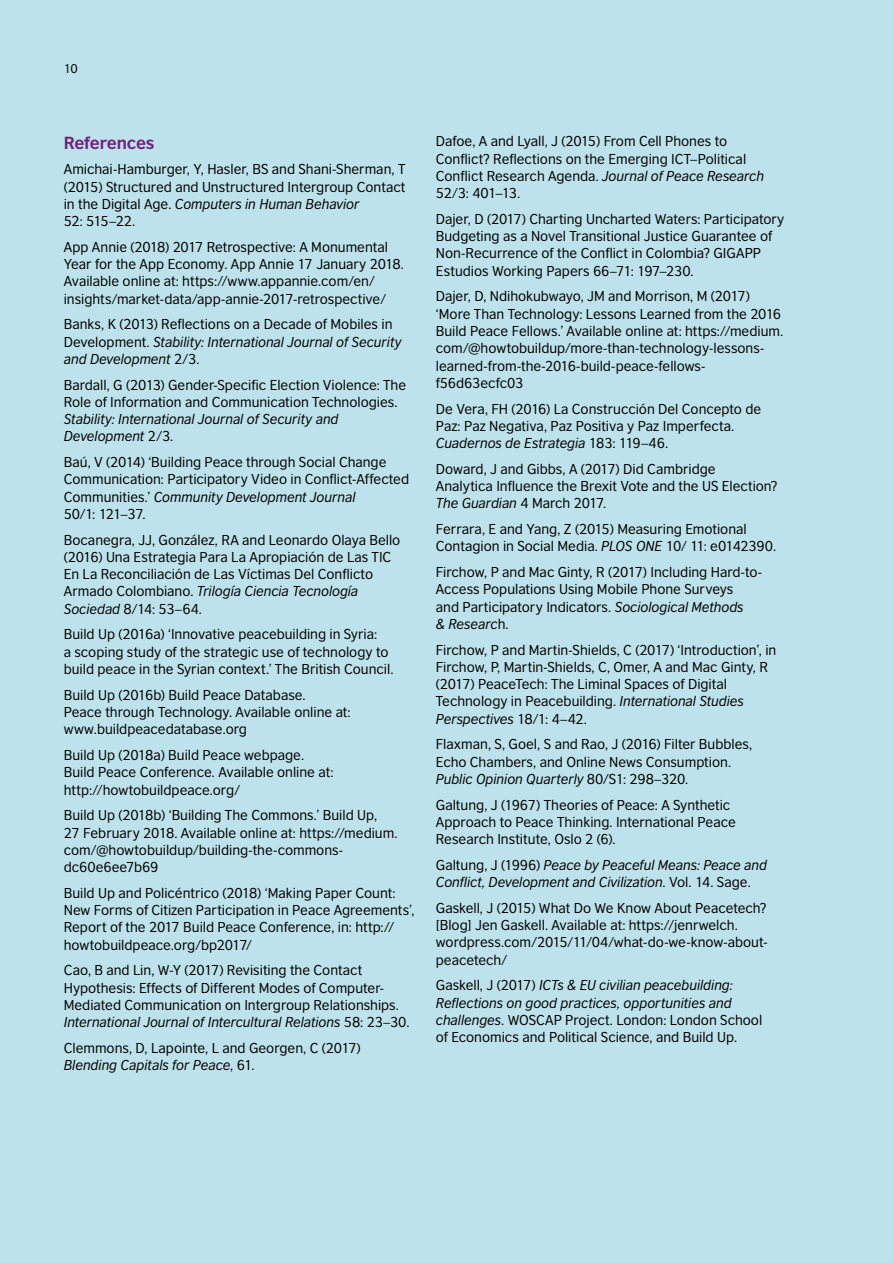
<style>
.page{position:relative;width:893px;height:1263px;background:#bee2eb}
.page>*{position:absolute;margin:0;border:0;box-sizing:border-box;transform-origin:0 0}
.t1{font:700 16.5px "British Council Sans";letter-spacing:-.01em;color:#72207e}
.t2{font:13.5px/17.2px "British Council Sans";color:#000}
.t3{font:italic 13.5px/17.2px "British Council Sans";letter-spacing:-.005em;color:#000}
.t4{font:12px "British Council Sans";color:#000}
.s1{font-style:italic}
.s2{font-style:normal}
</style>
<div class="page">
<p class="t4" style="left:64px;top:58px;width:16px">10</p>
<p class="t1" style="left:64px;top:128px;width:92px">References</p>
<p class="t2" style="left:64px;top:159px;width:343px">Amichai-Hamburger, Y, Hasler, BS and Shani-Sherman, T (2015) Structured and Unstructured Intergroup Contact in the Digital Age. <span class="s1">Computers in Human Behavior<br></span>52: 515–22.</p>
<p class="t2" style="left:64px;top:237px;width:342px">App Annie (2018) 2017 Retrospective: A Monumental Year for the App Economy. App Annie 17 January 2018.<br>Available online at: https://www.appannie.com/en/ insights/market-data/app-annie-2017-retrospective/</p>
<p class="t2" style="left:64px;top:315px;width:339px">Banks, K (2013) Reflections on a Decade of Mobiles in<br>Development. <span class="s1">Stability: International Journal of Security and Development</span> 2/3.</p>
<p class="t2" style="left:64px;top:375px;width:344px">Bardall, G (2013) Gender-Specific Election Violence: The<br>Role of Information and Communication Technologies.</p>
<p class="t3" style="left:64px;top:409px;width:276px">Stability: International Journal of Security and<br>Development <span class="s2">2/3.</span></p>
<p class="t2" style="left:64px;top:452px;width:347px">Baú, V (2014) ‘Building Peace through Social Change Communication: Participatory Video in Conflict-Affected Communities.’ <span class="s1">Community Development Journal<br></span>50/1: 121–37.</p>
<p class="t2" style="left:64px;top:530px;width:338px">Bocanegra, JJ, González, RA and Leonardo Olaya Bello (2016) Una Estrategia Para La Apropiación de Las TIC En La Reconciliación de Las Víctimas Del Conflicto Armado Colombiano. <span class="s1">Trilogía Ciencia Tecnología Sociedad</span> 8/14: 53–64.</p>
<p class="t2" style="left:64px;top:625px;width:331px">Build Up (2016a) ‘Innovative peacebuilding in Syria:<br>a scoping study of the strategic use of technology to build peace in the Syrian context.’ The British Council.</p>
<p class="t2" style="left:64px;top:685px;width:288px">Build Up (2016b) Build Peace Database.<br>Peace through Technology. Available online at: www.buildpeacedatabase.org</p>
<p class="t2" style="left:64px;top:745px;width:271px">Build Up (2018a) Build Peace webpage.<br>Build Peace Conference. Available online at: http://howtobuildpeace.org/</p>
<p class="t2" style="left:64px;top:805px;width:335px">Build Up (2018b) ‘Building The Commons.’ Build Up,<br>27 February 2018. Available online at: https://medium. com/@howtobuildup/building-the-commons&shy;dc60e6ee7b69</p>
<p class="t2" style="left:64px;top:883px;width:352px">Build Up and Policéntrico (2018) ‘Making Paper Count:<br>New Forms of Citizen Participation in Peace Agreements’, Report of the 2017 Build Peace Conference, in: http:// howtobuildpeace.org/bp2017/</p>
<p class="t2" style="left:64px;top:960px;width:347px">Cao, B and Lin, W-Y (2017) Revisiting the Contact Hypothesis: Effects of Different Modes of Computer-Mediated Communication on Intergroup Relationships.<br><span class="s1">International Journal of Intercultural Relations</span> 58: 23–30.</p>
<p class="t2" style="left:64px;top:1038px;width:299px">Clemmons, D, Lapointe, L and Georgen, C (2017)<br><span class="s1">Blending Capitals for Peace</span>, 61.</p>
<p class="t2" style="left:436px;top:132px;width:330px">Dafoe, A and Lyall, J (2015) From Cell Phones to Conflict? Reflections on the Emerging ICT–Political Conflict Research Agenda. <span class="s1">Journal of Peace Research </span>52/3: 401–13.</p>
<p class="t2" style="left:436px;top:209px;width:350px">Dajer, D (2017) Charting Uncharted Waters: Participatory Budgeting as a Novel Transitional Justice Guarantee of Non-Recurrence of the Conflict in Colombia? GIGAPP Estudios Working Papers 66–71: 197–230.</p>
<p class="t2" style="left:436px;top:287px;width:349px">Dajer, D, Ndihokubwayo, JM and Morrison, M (2017) ‘More Than Technology: Lessons Learned from the 2016<br>Build Peace Fellows.’ Available online at: https://medium. com/@howtobuildup/more-than-technology-lessons&shy;learned-from-the-2016-build-peace-fellows&shy;f56d63ecfc03</p>
<p class="t2" style="left:436px;top:399px;width:327px">De Vera, FH (2016) La Construcción Del Concepto de<br>Paz: Paz Negativa, Paz Positiva y Paz Imperfecta.<br><span class="s1">Cuadernos de Estrategia</span> 183: 119–46.</p>
<p class="t2" style="left:436px;top:459px;width:343px">Doward, J and Gibbs, A (2017) Did Cambridge<br>Analytica Influence the Brexit Vote and the US Election?<br><span class="s1">The Guardian</span> 4 March 2017.</p>
<p class="t2" style="left:436px;top:519px;width:342px">Ferrara, E and Yang, Z (2015) Measuring Emotional<br>Contagion in Social Media. <span class="s1">PLOS ONE</span> 10/ 11: e0142390.</p>
<p class="t2" style="left:436px;top:562px;width:328px">Firchow, P and Mac Ginty, R (2017) Including Hard-to-Access Populations Using Mobile Phone Surveys<br>and Participatory Indicators. <span class="s1">Sociological Methods<br>&amp; Researc</span>h.</p>
<p class="t2" style="left:436px;top:640px;width:342px">Firchow, P and Martin-Shields, C (2017) ‘Introduction’, in Firchow, P, Martin-Shields, C, Omer, A and Mac Ginty, R (2017) PeaceTech: The Liminal Spaces of Digital Technology in Peacebuilding. <span class="s1">International Studies Perspectives</span> 18/1: 4–42.</p>
<p class="t2" style="left:436px;top:734px;width:318px">Flaxman, S, Goel, S and Rao, J (2016) Filter Bubbles,<br>Echo Chambers, and Online News Consumption.<br><span class="s1">Public Opinion Quarterly</span> 80/S1: 298–320.</p>
<p class="t2" style="left:436px;top:795px;width:301px">Galtung, J (1967) Theories of Peace: A Synthetic<br>Approach to Peace Thinking. International Peace<br>Research Institute, Oslo 2 (6).</p>
<p class="t3" style="left:436px;top:855px;width:333px"><span class="s2">Galtung, J (1996)</span> Peace by Peaceful Means: Peace and<br>Conflict, Development and Civilization<span class="s2">. Vol. 14. Sage.</span></p>
<p class="t2" style="left:436px;top:898px;width:333px">Gaskell, J (2015) What Do We Know About Peacetech? [Blog] Jen Gaskell. Available at: https://jenrwelch. wordpress.com/2015/11/04/what-do-we-know-about&shy;peacetech/</p>
<p class="t2" style="left:436px;top:976px;width:328px">Gaskell, J (2017) <span class="s1">ICTs &amp; EU civilian peacebuilding:<br>Reflections on good practices, opportunities and challenges</span>. WOSCAP Project. London: London School of Economics and Political Science, and Build Up.</p>
</div>
